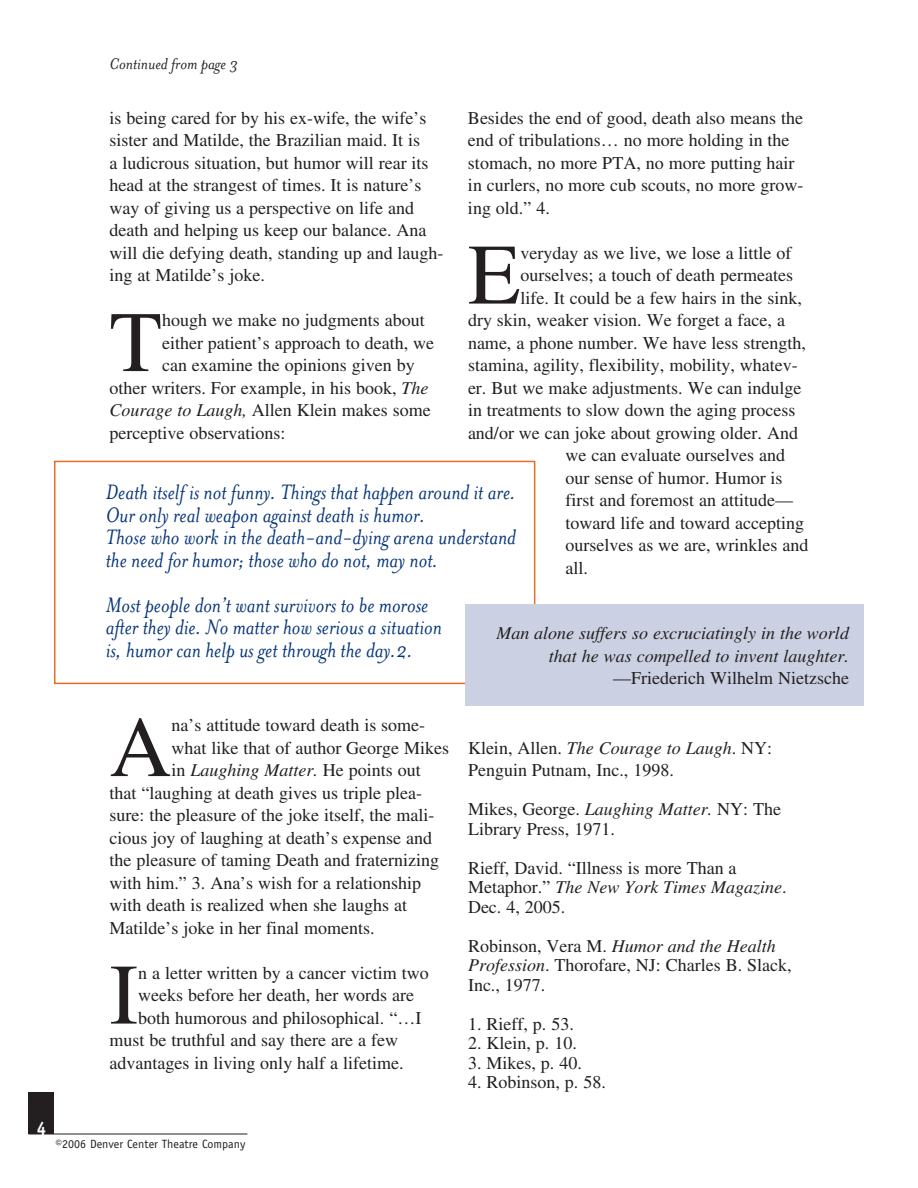
<style>
.page{position:relative;width:918px;height:1188px;background:#fff}
.page>*{position:absolute;margin:0;border:0;box-sizing:border-box;transform-origin:0 0}
.t1{font:85.95px "Times";color:#231f20}
.t2{font:italic 24px/22.5px "Mrs Eaves";color:#06357a;scale:.95 1}
.t3{font:700 19.5px "Officina Sans Std";color:#fff;scale:.85 1}
.t4{font:18px/22.5px "Times";color:#231f20}
.t5{font:italic 18px/22.5px "Times";color:#231f20;text-align:right}
.t6{font:italic 18px "Mrs Eaves";color:#231f20}
.t7{font:12px "Officina Sans Std";color:#231f20}
.s1{font-style:italic}
.s2{font-style:normal}
</style>
<div class="page">
<hr style="left:29px;top:1134px;width:218px;height:1px;background:#231f20">
<div style="left:29px;top:1093px;width:25px;height:41px;background:#231f20"></div>
<div style="left:54px;top:461px;width:481px;height:223px;border:2px solid #e86e25"></div>
<div style="left:466px;top:604px;width:398px;height:102px;background:#cbd1e2"></div>
<p class="t6" style="left:110px;top:54px;width:130px">Continued from page 3</p>
<p class="t4" style="left:110px;top:106px;width:336px">is being cared for by his ex-wife, the wife’s sister and Matilde, the Brazilian maid. It is<br>a ludicrous situation, but humor will rear its head at the strangest of times. It is nature’s way of giving us a perspective on life and death and helping us keep our balance. Ana will die defying death, standing up and laugh&shy;ing at Matilde’s joke.</p>
<h1 class="t1" style="left:110px;top:294px;width:54px">T</h1>
<p class="t4" style="left:162px;top:309px;width:264px">hough we make no judgments about</p>
<p class="t4" style="left:468px;top:106px;width:337px">Besides the end of good, death also means the end of tribulations… no more holding in the stomach, no more PTA, no more putting hair in curlers, no more cub scouts, no more grow&shy;ing old.” 4.</p>
<h1 class="t1" style="left:468px;top:226px;width:54px">E</h1>
<p class="t4" style="left:521px;top:241px;width:273px">veryday as we live, we lose a little of</p>
<p class="t4" style="left:521px;top:264px;width:274px">ourselves; a touch of death permeates</p>
<p class="t4" style="left:521px;top:286px;width:283px">life. It could be a few hairs in the sink,</p>
<p class="t4" style="left:468px;top:309px;width:318px">dry skin, weaker vision. We forget a face, a</p>
<p class="t4" style="left:468px;top:331px;width:340px">name, a phone number. We have less strength,</p>
<p class="t4" style="left:468px;top:354px;width:331px">stamina, agility, flexibility, mobility, whatev-</p>
<p class="t4" style="left:468px;top:376px;width:335px">er. But we make adjustments. We can indulge</p>
<p class="t4" style="left:468px;top:399px;width:329px">in treatments to slow down the aging process</p>
<p class="t4" style="left:468px;top:421px;width:332px">and/or we can joke about growing older. And</p>
<p class="t4" style="left:565px;top:444px;width:221px">we can evaluate ourselves and</p>
<p class="t4" style="left:565px;top:466px;width:219px">our sense of humor. Humor is</p>
<p class="t4" style="left:565px;top:489px;width:229px">first and foremost an attitude—</p>
<p class="t4" style="left:565px;top:511px;width:240px">toward life and toward accepting</p>
<p class="t4" style="left:565px;top:534px;width:245px">ourselves as we are, wrinkles and</p>
<p class="t4" style="left:565px;top:556px;width:24px">all.</p>
<p class="t4" style="left:162px;top:331px;width:274px">either patient’s approach to death, we</p>
<p class="t4" style="left:162px;top:354px;width:254px">can examine the opinions given by</p>
<p class="t4" style="left:110px;top:376px;width:321px">other writers. For example, in his book, <span class="s1">The</span></p>
<p class="t4" style="left:110px;top:399px;width:323px"><span class="s1">Courage to Laugh,</span> Allen Klein makes some</p>
<p class="t4" style="left:110px;top:421px;width:177px">perceptive observations:</p>
<h2 class="t2" style="left:106px;top:481px;width:433px">Death itself is not funny. Things that happen around it are.<br>Our only real weapon against death is humor.<br>Those who work in the death-and-dying arena understand the need for humor; those who do not, may not.</h2>
<h2 class="t2" style="left:106px;top:594px;width:355px">Most people don’t want survivors to be morose after they die. No matter how serious a situation is, humor can help us get through the day.2.</h2>
<p class="t5" style="left:496px;top:622px;width:354px">Man alone suffers so excruciatingly in the world that he was compelled to invent laughter.</p>
<p class="t4" style="left:613px;top:667px;width:237px">—Friederich Wilhelm Nietzsche</p>
<h1 class="t1" style="left:110px;top:699px;width:64px">A</h1>
<p class="t4" style="left:172px;top:714px;width:255px">na’s attitude toward death is some-</p>
<p class="t4" style="left:172px;top:736px;width:279px">what like that of author George Mikes</p>
<p class="t5" style="left:172px;top:759px;width:251px"><span class="s2">in</span> Laughing Matter. <span class="s2">He points out</span></p>
<p class="t4" style="left:109px;top:781px;width:314px">that “laughing at death gives us triple plea-</p>
<p class="t4" style="left:109px;top:804px;width:327px">sure: the pleasure of the joke itself, the mali-</p>
<p class="t4" style="left:109px;top:826px;width:324px">cious joy of laughing at death’s expense and</p>
<p class="t4" style="left:109px;top:849px;width:331px">the pleasure of taming Death and fraternizing</p>
<p class="t4" style="left:109px;top:871px;width:313px">with him.” 3. Ana’s wish for a relationship</p>
<p class="t4" style="left:109px;top:894px;width:299px">with death is realized when she laughs at</p>
<p class="t4" style="left:109px;top:916px;width:267px">Matilde’s joke in her final moments.</p>
<h1 class="t1" style="left:110px;top:946px;width:30px">I</h1>
<p class="t4" style="left:138px;top:961px;width:292px">n a letter written by a cancer victim two</p>
<p class="t4" style="left:138px;top:984px;width:278px">weeks before her death, her words are</p>
<p class="t4" style="left:138px;top:1006px;width:285px">both humorous and philosophical. “…I</p>
<p class="t4" style="left:109px;top:1029px;width:290px">must be truthful and say there are a few</p>
<p class="t4" style="left:109px;top:1051px;width:296px">advantages in living only half a lifetime.</p>
<p class="t3" style="left:37px;top:1117px;width:12px">4</p>
<p class="t7" style="left:56px;top:1137px;width:191px">©2006 Denver Center Theatre Company</p>
<p class="t4" style="left:468px;top:736px;width:306px">Klein, Allen. <span class="s1">The Courage to Laugh</span>. NY:<br>Penguin Putnam, Inc., 1998.</p>
<p class="t4" style="left:468px;top:799px;width:315px;line-height:19.5px">Mikes, George. <span class="s1">Laughing Matter.</span> NY: The<br>Library Press, 1971.</p>
<p class="t4" style="left:468px;top:858px;width:320px;line-height:19.5px">Rieff, David. “Illness is more Than a<br>Metaphor.” <span class="s1">The New York Times Magazine</span>.<br>Dec. 4, 2005.</p>
<p class="t4" style="left:468px;top:936px;width:325px;line-height:19.5px">Robinson, Vera M. <span class="s1">Humor and the Health<br>Profession</span>. Thorofare, NJ: Charles B. Slack,<br>Inc., 1977.</p>
<p class="t4" style="left:468px;top:1012px;width:107px">1. Rieff, p. 53.</p>
<p class="t4" style="left:468px;top:1032px;width:110px">2. Klein, p. 10.</p>
<p class="t4" style="left:468px;top:1051px;width:115px">3. Mikes, p. 40.</p>
<p class="t4" style="left:468px;top:1071px;width:139px">4. Robinson, p. 58.</p>
</div>
